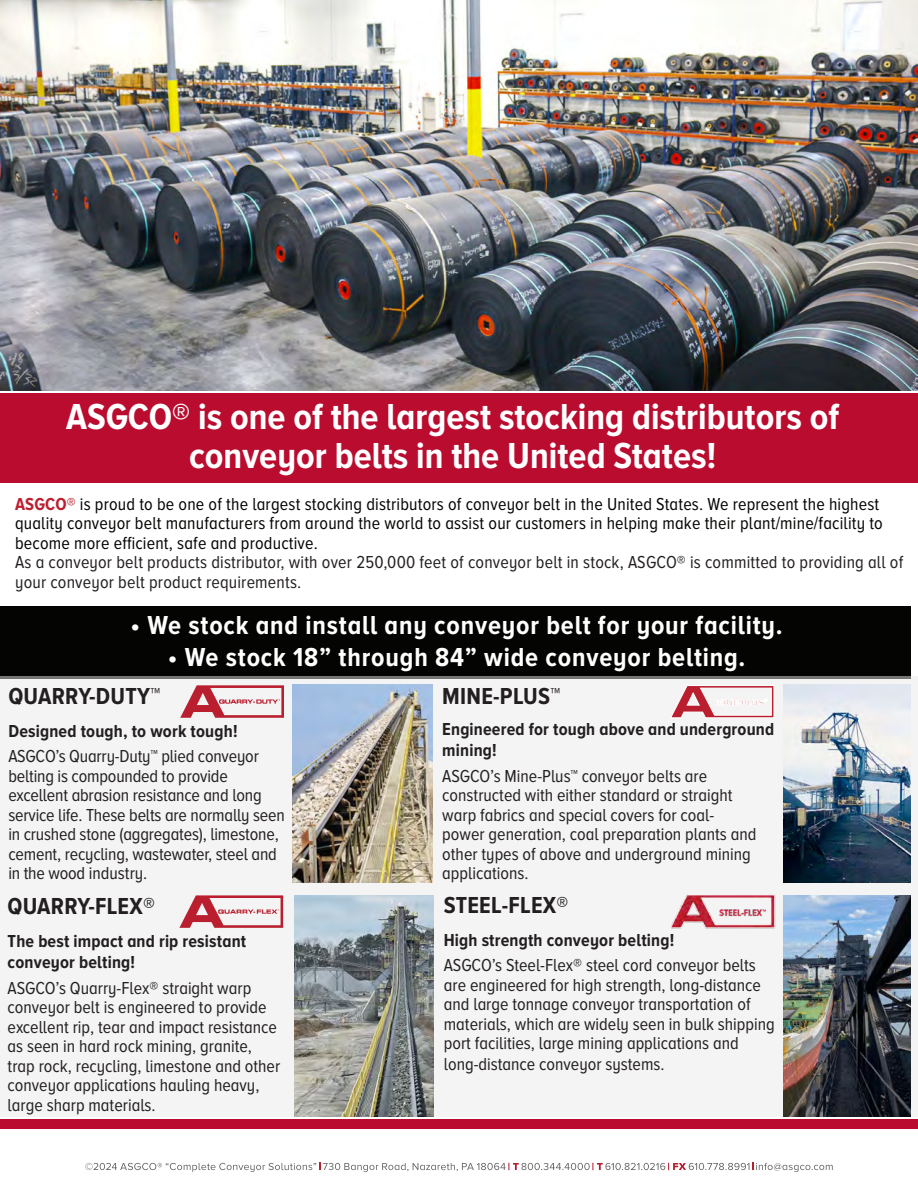
<style>
.page{position:relative;width:918px;height:1188px;background:#fff}
.page>*{position:absolute;margin:0;border:0;box-sizing:border-box;transform-origin:0 0}
.t1{font:700 37.5px/39px "Proxima Nova A Cond";color:#fff;text-align:center}
.t2{font:700 27px "Proxima Nova A Cond";letter-spacing:.03em;color:#fff}
.t3{font:700 24px "Proxima Nova A Cond";letter-spacing:.01em;color:#231f20}
.t4{font:18px/19.5px "Proxima Nova A Cond";color:#231f20}
.t5{font:18px/19.5px "Proxima Nova A Cond";letter-spacing:.01em;color:#040503}
.t6{font:700 18px/21px "Proxima Nova A Cond";letter-spacing:.01em;color:#231f20}
.s1{font-weight:700;color:#bc1f30}
</style>
<div class="page">
<div style="left:0;top:1120px;width:918px;height:9px;background:#ba0c2f"></div>
<div style="left:0;top:606px;width:910px;height:72px;background:#040503"></div>
<div style="left:0;top:394px;width:918px;height:89px;background:#ba0c2f"></div>
<img style="left:0;top:0;width:918px;height:390px">
<svg style="left:85px;top:1162px;width:748px;height:10px"></svg>
<div style="left:0;top:676px;width:918px;height:441px;background:#f4f4f4"></div>
<img style="left:293px;top:685px;width:139px;height:197px">
<img style="left:783px;top:685px;width:128px;height:197px">
<img style="left:294px;top:895px;width:139px;height:222px">
<img style="left:783px;top:895px;width:128px;height:222px">
<img style="left:671px;top:894px;width:105px;height:35px">
<svg style="left:671px;top:685px;width:103px;height:33px"></svg>
<svg style="left:180px;top:685px;width:104px;height:33px"></svg>
<svg style="left:179px;top:895px;width:104px;height:33px"></svg>
<p class="t1" style="left:66px;top:396px;width:775px">ASGCO® is one of the largest stocking distributors of conveyor belts in the United States!</p>
<p class="t5" style="left:15px;top:494px;width:869px"><span class="s1">ASGCO®</span> is proud to be one of the largest stocking distributors of conveyor belt in the United States. We represent the highest quality conveyor belt manufacturers from around the world to assist our customers in helping make their plant/mine/facility to become more efficient, safe and productive.</p>
<p class="t4" style="left:15px;top:552px;width:890px">As a conveyor belt products distributor, with over 250,000 feet of conveyor belt in stock, ASGCO® is committed to providing all of your conveyor belt product requirements.</p>
<p class="t2" style="left:131px;top:610px;width:654px">• We stock and install any conveyor belt for your facility.</p>
<p class="t2" style="left:168px;top:642px;width:579px">• We stock 18” through 84” wide conveyor belting.</p>
<p class="t3" style="left:8px;top:682px;width:153px">QUARRY-DUTY™</p>
<p class="t6" style="left:8px;top:720px;width:231px">Designed tough, to work tough!</p>
<p class="t4" style="left:8px;top:746px;width:278px">ASGCO’s Quarry-Duty™ plied conveyor belting is compounded to provide excellent abrasion resistance and long service life. These belts are normally seen in crushed stone (aggregates), limestone, cement, recycling, wastewater, steel and in the wood industry.</p>
<p class="t3" style="left:8px;top:893px;width:149px">QUARRY-FLEX®</p>
<p class="t6" style="left:8px;top:930px;width:240px">The best impact and rip resistant conveyor belting!</p>
<p class="t4" style="left:8px;top:978px;width:274px">ASGCO’s Quarry-Flex® straight warp conveyor belt is engineered to provide excellent rip, tear and impact resistance as seen in hard rock mining, granite, trap rock, recycling, limestone and other conveyor applications hauling heavy, large sharp materials.</p>
<p class="t3" style="left:442px;top:682px;width:120px">MINE-PLUS™</p>
<p class="t6" style="left:442px;top:719px;width:333px">Engineered for tough above and underground mining!</p>
<p class="t4" style="left:442px;top:766px;width:316px">ASGCO’s Mine-Plus™ conveyor belts are constructed with either standard or straight warp fabrics and special covers for coal&shy;power generation, coal preparation plants and other types of above and underground mining applications.</p>
<p class="t3" style="left:444px;top:892px;width:126px">STEEL-FLEX®</p>
<p class="t6" style="left:444px;top:929px;width:232px">High strength conveyor belting!</p>
<p class="t4" style="left:444px;top:956px;width:332px">ASGCO’s Steel-Flex® steel cord conveyor belts are engineered for high strength, long-distance and large tonnage conveyor transportation of materials, which are widely seen in bulk shipping port facilities, large mining applications and</p>
<p class="t4" style="left:444px;top:1055px;width:222px">long-distance conveyor systems.</p>
</div>
